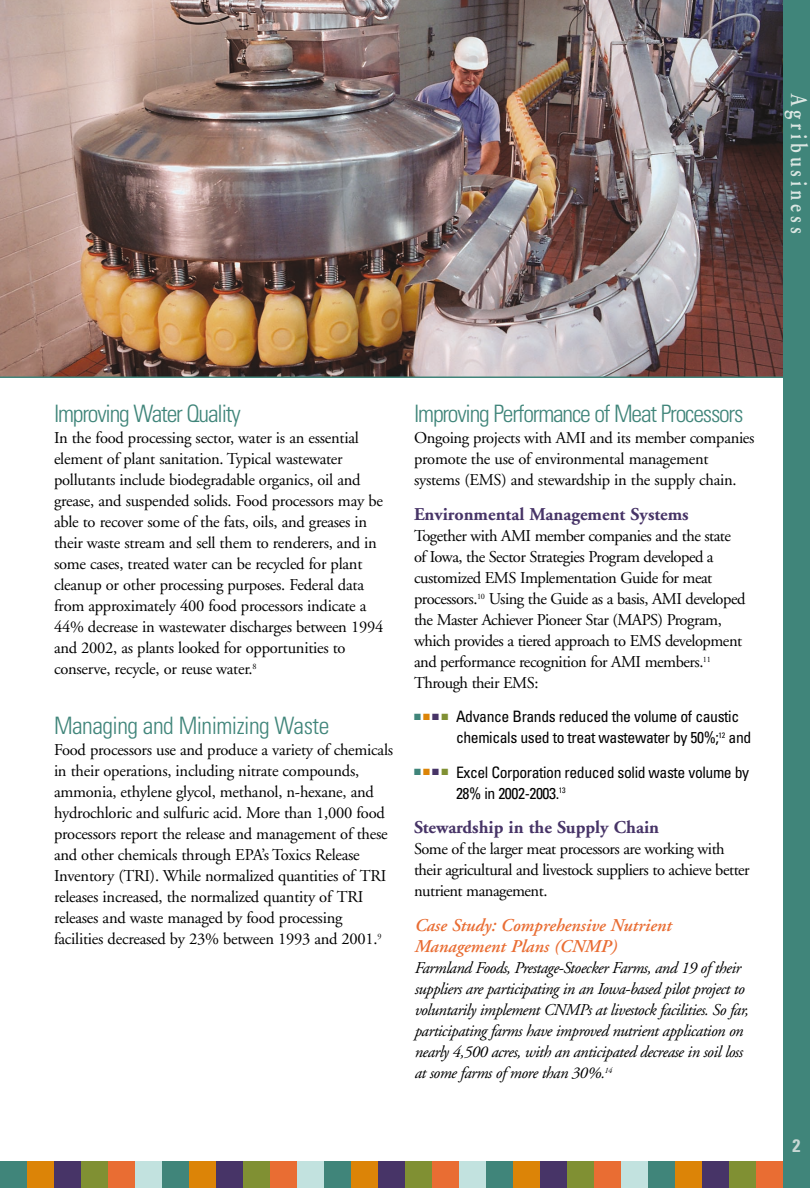
<style>
.page{position:relative;width:810px;height:1188px;background:#fff}
.page>*{position:absolute;margin:0;border:0;box-sizing:border-box;transform-origin:0 0}
.t1{font:300 condensed 24px "Univers";letter-spacing:-.05em;color:#40857a}
.t2{font:300 condensed 24px "Univers";letter-spacing:-.02em;color:#40857a}
.t3{font:600 24px "Adobe Garamond";letter-spacing:.205em;color:#dbe6e2;scale:.8 1}
.t4{font:700 18px "Adobe Garamond";color:#473467}
.t5{font:italic 600 18px/21px "Adobe Garamond";color:#e96d33}
.t6{font:700 condensed 18px "Univers";color:#c8d8d4}
.t7{font:16.5px/21px "Adobe Garamond";letter-spacing:-.015em;color:#000}
.t8{font:italic 16.5px/21px "Adobe Garamond";letter-spacing:-.03em;color:#000}
.t9{font:condensed 15.75px/21px "Univers";letter-spacing:-.025em;color:#000}
</style>
<div class="page">
<img style="left:0;top:0;width:783px;height:378px">
<div style="left:783px;top:0;width:27px;height:1188px;background:#40857a"></div>
<div style="left:0;top:1161px;width:27px;height:27px;background:#40857a"></div>
<div style="left:27px;top:1161px;width:27px;height:27px;background:#dc8407"></div>
<div style="left:54px;top:1161px;width:27px;height:27px;background:#473467"></div>
<div style="left:81px;top:1161px;width:27px;height:27px;background:#809033"></div>
<div style="left:108px;top:1161px;width:27px;height:27px;background:#e96d33"></div>
<div style="left:135px;top:1161px;width:27px;height:27px;background:#c2e2df"></div>
<div style="left:162px;top:1161px;width:27px;height:27px;background:#40857a"></div>
<div style="left:189px;top:1161px;width:27px;height:27px;background:#dc8407"></div>
<div style="left:216px;top:1161px;width:27px;height:27px;background:#473467"></div>
<div style="left:243px;top:1161px;width:27px;height:27px;background:#809033"></div>
<div style="left:270px;top:1161px;width:27px;height:27px;background:#e96d33"></div>
<div style="left:297px;top:1161px;width:27px;height:27px;background:#c2e2df"></div>
<div style="left:324px;top:1161px;width:27px;height:27px;background:#40857a"></div>
<div style="left:351px;top:1161px;width:27px;height:27px;background:#dc8407"></div>
<div style="left:378px;top:1161px;width:27px;height:27px;background:#473467"></div>
<div style="left:405px;top:1161px;width:27px;height:27px;background:#809033"></div>
<div style="left:432px;top:1161px;width:27px;height:27px;background:#e96d33"></div>
<div style="left:459px;top:1161px;width:27px;height:27px;background:#c2e2df"></div>
<div style="left:486px;top:1161px;width:27px;height:27px;background:#40857a"></div>
<div style="left:513px;top:1161px;width:27px;height:27px;background:#dc8407"></div>
<div style="left:540px;top:1161px;width:27px;height:27px;background:#473467"></div>
<div style="left:567px;top:1161px;width:27px;height:27px;background:#809033"></div>
<div style="left:594px;top:1161px;width:27px;height:27px;background:#e96d33"></div>
<div style="left:621px;top:1161px;width:27px;height:27px;background:#c2e2df"></div>
<div style="left:648px;top:1161px;width:27px;height:27px;background:#40857a"></div>
<div style="left:675px;top:1161px;width:27px;height:27px;background:#dc8407"></div>
<div style="left:702px;top:1161px;width:27px;height:27px;background:#473467"></div>
<div style="left:729px;top:1161px;width:27px;height:27px;background:#809033"></div>
<div style="left:756px;top:1161px;width:27px;height:27px;background:#e96d33"></div>
<h1 class="t3" style="left:808px;top:94px;width:175px;rotate:90deg">Agribusiness</h1>
<h1 class="t1" style="left:54px;top:405px;width:188px">Improving Water Quality</h1>
<p class="t7" style="left:54px;top:429px;width:331px">In the food processing sector, water is an essential element of plant sanitation. Typical wastewater pollutants include biodegradable organics, oil and grease, and suspended solids. Food processors may be able to recover some of the fats, oils, and greases in their waste stream and sell them to renderers, and in some cases, treated water can be recycled for plant cleanup or other processing purposes. Federal data from approximately 400 food processors indicate a 44% decrease in wastewater discharges between 1994 and 2002, as plants looked for opportunities to conserve, recycle, or reuse water.<sup>8</sup></p>
<h1 class="t2" style="left:54px;top:717px;width:277px">Managing and Minimizing Waste</h1>
<p class="t7" style="left:54px;top:741px;width:341px">Food processors use and produce a variety of chemicals in their operations, including nitrate compounds, ammonia, ethylene glycol, methanol, n-hexane, and hydrochloric and sulfuric acid. More than 1,000 food processors report the release and management of these and other chemicals through EPA’s Toxics Release Inventory (TRI). While normalized quantities of TRI releases increased, the normalized quantity of TRI releases and waste managed by food processing facilities decreased by 23% between 1993 and 2001.<sup>9</sup></p>
<h1 class="t1" style="left:414px;top:405px;width:331px">Improving Performance of Meat Processors</h1>
<p class="t7" style="left:414px;top:429px;width:342px">Ongoing projects with AMI and its member companies promote the use of environmental management systems (EMS) and stewardship in the supply chain.</p>
<p class="t4" style="left:414px;top:507px;width:276px">Environmental Management Systems</p>
<p class="t7" style="left:414px;top:527px;width:333px">Together with AMI member companies and the state of Iowa, the Sector Strategies Program developed a customized EMS Implementation Guide for meat processors.<sup>10</sup> Using the Guide as a basis, AMI developed the Master Achiever Pioneer Star (MAPS) Program, which provides a tiered approach to EMS development and performance recognition for AMI members.<sup>11<br></sup>Through their EMS:</p>
<p class="t9" style="left:456px;top:708px;width:297px;text-indent:-42px"><sup>■</sup> <sup>■</sup> <sup>■</sup> <sup>■</sup> Advance Brands reduced the volume of caustic chemicals used to treat wastewater by 50%;<sup>12</sup> and</p>
<p class="t9" style="left:456px;top:763px;width:295px;text-indent:-42px"><sup>■</sup> <sup>■</sup> <sup>■</sup> <sup>■</sup> Excel Corporation reduced solid waste volume by<br>28% in 2002-2003.<sup>13</sup></p>
<p class="t4" style="left:414px;top:820px;width:247px">Stewardship in the Supply Chain</p>
<p class="t7" style="left:414px;top:840px;width:337px">Some of the larger meat processors are working with their agricultural and livestock suppliers to achieve better nutrient management.</p>
<p class="t5" style="left:414px;top:916px;width:258px">Case Study: Comprehensive Nutrient<br>Management Plans (CNMP)</p>
<p class="t8" style="left:414px;top:959px;width:336px">Farmland Foods, Prestage-Stoecker Farms, and 19 of their suppliers are participating in an Iowa-based pilot project to voluntarily implement CNMPs at livestock facilities. So far, participating farms have improved nutrient application on nearly 4,500 acres, with an anticipated decrease in soil loss at some farms of more than 30%.<sup>14</sup></p>
<p class="t6" style="left:793px;top:1139px;width:9px">2</p>
</div>
